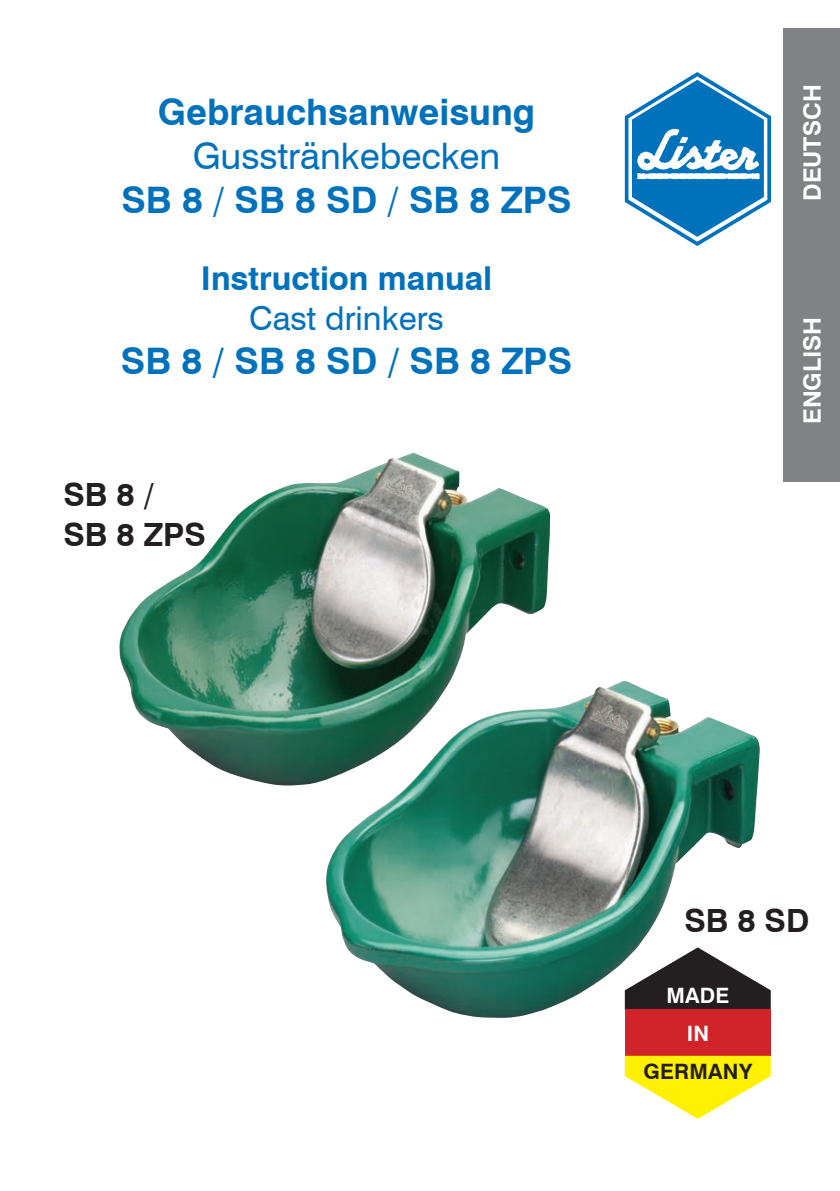
<style>
.page{position:relative;width:840px;height:1191px;background:#fff}
.page>*{position:absolute;margin:0;border:0;box-sizing:border-box;transform-origin:0 0}
.t1{font:700 36.6px "Swiss 721 BT";color:#0072bc}
.t2{font:36.6px/43.8px "Swiss 721 BT";color:#0072bc;text-align:center}
.t3{font:700 32.8px "Swiss 721 BT";color:#0072bc}
.t4{font:32.8px "Swiss 721 BT";color:#0072bc}
.t5{font:700 32px/39.8px "Swiss 721 BT";color:#231f20}
.t6{font:700 24px "Swiss 721 BT";color:#fff}
.t7{font:700 21.2px "Swiss 721 BT";letter-spacing:.01em;color:#231f20}
.t8{font:700 21.2px/37.8px "Swiss 721 BT";letter-spacing:.01em;color:#fff;text-align:center}
.s1{font-weight:700}
</style>
<div class="page">
<div style="left:782px;top:28px;width:57px;height:227px;background:#808285"></div>
<div style="left:782px;top:255px;width:57px;height:227px;background:#808285"></div>
<svg style="left:759px;top:983px;width:11px;height:26px"></svg>
<div style="left:624px;top:1009px;width:146px;height:46px;background:#d1232a"></div>
<svg style="left:624px;top:1055px;width:146px;height:64px"></svg>
<svg style="left:624px;top:72px;width:146px;height:174px"></svg>
<img style="left:634px;top:127px;width:126px;height:55px">
<img style="left:119px;top:453px;width:430px;height:333px">
<img style="left:325px;top:681px;width:434px;height:337px">
<p class="t1" style="left:158px;top:90px;width:379px">Gebrauchsanweisung</p>
<p class="t2" style="left:121px;top:134px;width:451px">Gusstränkebecken<br><span class="s1">SB 8</span> / <span class="s1">SB 8 SD</span> / <span class="s1">SB 8 ZPS</span></p>
<p class="t3" style="left:201px;top:259px;width:293px">Instruction manual</p>
<p class="t4" style="left:249px;top:298px;width:196px">Cast drinkers</p>
<p class="t1" style="left:121px;top:338px;width:452px">SB 8 / SB 8 SD / SB 8 ZPS</p>
<p class="t5" style="left:63px;top:475px;width:144px">SB 8 /<br>SB 8 ZPS</p>
<p class="t6" style="left:797px;top:201px;width:118px;rotate:-90deg">DEUTSCH</p>
<p class="t6" style="left:797px;top:424px;width:109px;rotate:-90deg">ENGLISH</p>
<p class="t5" style="left:684px;top:900px;width:126px">SB 8 SD</p>
<p class="t8" style="left:666px;top:976px;width:64px">mADE<br>IN</p>
<p class="t7" style="left:643px;top:1058px;width:110px">GERMANY</p>
</div>
